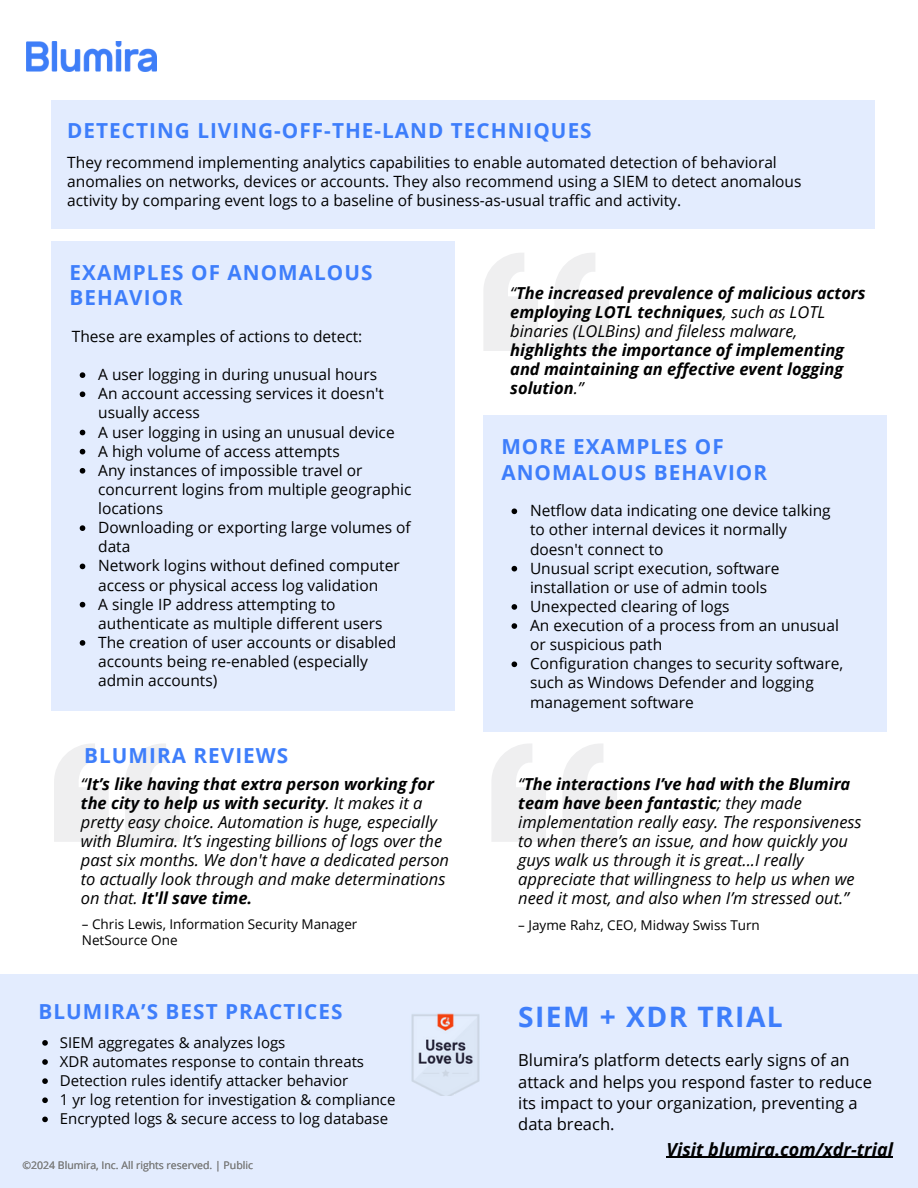
<style>
.page{position:relative;width:918px;height:1188px;background:#fff}
.page>*{position:absolute;margin:0;border:0;box-sizing:border-box;transform-origin:0 0}
.t1{font:700 28.2px "Open Sans";letter-spacing:.05em;color:#3e7efb}
.t2{font:700 20.7px/25.8px "Open Sans";letter-spacing:.05em;color:#3e7efb}
.t3{font:italic 700 18px "Open Sans";color:#000}
.t4{font:italic 16.5px/19.2px "Open Sans";color:#000}
.t5{font:italic 700 16.5px/19.2px "Open Sans";color:#000}
.t6{font:16.5px/21.3px "Open Sans";color:#000}
.t7{font:15.45px/19.2px "Open Sans";color:#000}
.t8{font:15px "Open Sans";color:#000}
.t9{font:13.5px/15.8px "Open Sans";color:#000}
.t10{font:10.5px "Open Sans";color:#7d7e7e}
.s1{font-weight:700}
.s2{font-weight:400}
</style>
<div class="page">
<div style="left:0;top:974px;width:918px;height:214px;background:#e3ecfe"></div>
<img style="left:411px;top:1013px;width:69px;height:82px">
<svg style="left:54px;top:744px;width:126px;height:97px"></svg>
<img style="left:26px;top:42px;width:131px;height:29px">
<div style="left:52px;top:101px;width:823px;height:128px;background:#e3ecfe"></div>
<div style="left:52px;top:241px;width:403px;height:470px;background:#e3ecfe"></div>
<svg style="left:80px;top:372px;width:5px;height:6px"></svg>
<svg style="left:80px;top:391px;width:5px;height:6px"></svg>
<svg style="left:80px;top:430px;width:5px;height:5px"></svg>
<svg style="left:80px;top:449px;width:5px;height:5px"></svg>
<svg style="left:80px;top:468px;width:5px;height:6px"></svg>
<svg style="left:80px;top:525px;width:5px;height:6px"></svg>
<svg style="left:80px;top:564px;width:5px;height:5px"></svg>
<svg style="left:80px;top:602px;width:5px;height:5px"></svg>
<svg style="left:80px;top:640px;width:5px;height:6px"></svg>
<div style="left:483px;top:416px;width:404px;height:316px;background:#e3ecfe"></div>
<svg style="left:512px;top:508px;width:5px;height:6px"></svg>
<svg style="left:512px;top:566px;width:5px;height:5px"></svg>
<svg style="left:512px;top:604px;width:5px;height:6px"></svg>
<svg style="left:512px;top:623px;width:5px;height:6px"></svg>
<svg style="left:512px;top:661px;width:5px;height:6px"></svg>
<hr style="left:667px;top:1157px;width:226px;height:1px;background:#000">
<svg style="left:484px;top:253px;width:125px;height:98px"></svg>
<svg style="left:492px;top:744px;width:125px;height:97px"></svg>
<svg style="left:42px;top:1040px;width:6px;height:6px"></svg>
<svg style="left:42px;top:1059px;width:6px;height:6px"></svg>
<svg style="left:42px;top:1078px;width:6px;height:6px"></svg>
<svg style="left:42px;top:1097px;width:6px;height:6px"></svg>
<svg style="left:42px;top:1117px;width:6px;height:5px"></svg>
<p class="t2" style="left:67px;top:117px;width:526px">DETECTING LIVING-OFF-THE-LAND TECHNIQUES</p>
<p class="t7" style="left:67px;top:152px;width:736px">They recommend implementing analytics capabilities to enable automated detection of behavioral anomalies on networks, devices or accounts. They also recommend using a SIEM to detect anomalous activity by comparing event logs to a baseline of business-as-usual traffic and activity.</p>
<p class="t2" style="left:70px;top:259px;width:304px">EXAMPLES OF ANOMALOUS<br>BEHAVIOR</p>
<p class="t7" style="left:72px;top:326px;width:292px">These are examples of actions to detect:</p>
<p class="t7" style="left:98px;top:365px;width:280px">A user logging in during unusual hours</p>
<p class="t7" style="left:98px;top:384px;width:287px">An account accessing services it doesn't usually access</p>
<p class="t7" style="left:98px;top:422px;width:298px">A user logging in using an unusual device</p>
<p class="t7" style="left:98px;top:441px;width:243px">A high volume of access attempts</p>
<p class="t7" style="left:98px;top:460px;width:315px">Any instances of impossible travel or concurrent logins from multiple geographic locations</p>
<p class="t7" style="left:98px;top:518px;width:314px">Downloading or exporting large volumes of data</p>
<h4 class="t7" style="left:98px;top:556px;width:303px">Network logins without defined computer access or physical access log validation</h4>
<h2 class="t7" style="left:98px;top:594px;width:286px">A single IP address attempting to authenticate as multiple different users</h2>
<p class="t7" style="left:98px;top:632px;width:300px">The creation of user accounts or disabled accounts being re-enabled (especially admin accounts)</p>
<p class="t2" style="left:84px;top:742px;width:206px">BLUMIRA REVIEWS</p>
<h2 class="t4" style="left:81px;top:774px;width:370px">“<span class="s1">It’s like having that extra person working for the city to help us with security</span>. It makes it a pretty easy choice. Automation is huge, especially with Blumira. It’s ingesting billions of logs over the past six months. We don't have a dedicated person to actually look through and make determinations on that. <span class="s1">It'll save time.</span></h2>
<h5 class="t9" style="left:82px;top:916px;width:277px">– Chris Lewis, Information Security Manager<br>NetSource One</h5>
<p class="t2" style="left:38px;top:998px;width:306px">BLUMIRA’S BEST PRACTICES</p>
<p class="t8" style="left:60px;top:1032px;width:227px">SIEM aggregates &amp; analyzes logs</p>
<p class="t8" style="left:60px;top:1051px;width:306px">XDR automates response to contain threats</p>
<p class="t8" style="left:60px;top:1070px;width:290px">Detection rules identify attacker behavior</p>
<p class="t8" style="left:60px;top:1089px;width:337px">1 yr log retention for investigation &amp; compliance</p>
<p class="t8" style="left:60px;top:1108px;width:330px">Encrypted logs &amp; secure access to log database</p>
<p class="t10" style="left:22px;top:1158px;width:232px">©2024 Blumira, Inc. All rights reserved. | Public</p>
<p class="t10" style="left:22px;top:1162px;width:232px">©2022 Blumira, Inc. All rights reserved. | Public</p>
<h2 class="t5" style="left:510px;top:283px;width:357px"><span class="s2">“</span>The increased prevalence of malicious actors employing LOTL techniques<span class="s2">, such as LOTL binaries (LOLBins) and fileless malware, </span>highlights the importance of implementing and maintaining an effective event logging solution<span class="s2">.”</span></h2>
<p class="t2" style="left:501px;top:433px;width:267px">MORE EXAMPLES OF<br>ANOMALOUS BEHAVIOR</p>
<p class="t7" style="left:530px;top:501px;width:302px">Netflow data indicating one device talking to other internal devices it normally doesn't connect to</p>
<p class="t7" style="left:530px;top:558px;width:251px">Unusual script execution, software installation or use of admin tools</p>
<p class="t7" style="left:530px;top:596px;width:201px">Unexpected clearing of logs</p>
<h2 class="t7" style="left:530px;top:616px;width:311px">An execution of a process from an unusual or suspicious path</h2>
<h4 class="t7" style="left:530px;top:654px;width:315px">Configuration changes to security software, such as Windows Defender and logging management software</h4>
<p class="t4" style="left:518px;top:774px;width:345px">“<span class="s1">The interactions I’ve had with the Blumira team have been fantastic</span>; they made implementation really easy. The responsiveness to when there’s an issue, and how quickly you guys walk us through it is great...I really appreciate that willingness to help us when we need it most, and also when I’m stressed out.”</p>
<p class="t9" style="left:518px;top:917px;width:243px">– Jayme Rahz, CEO, Midway Swiss Turn</p>
<h4 class="t1" style="left:518px;top:997px;width:266px">SIEM + XDR TRIAL</h4>
<h6 class="t6" style="left:518px;top:1049px;width:355px">Blumira’s platform detects early signs of an attack and helps you respond faster to reduce its impact to your organization, preventing a data breach.</h6>
<h6 class="t3" style="left:667px;top:1136px;width:228px">Visit blumira.com/xdr-trial</h6>
</div>
